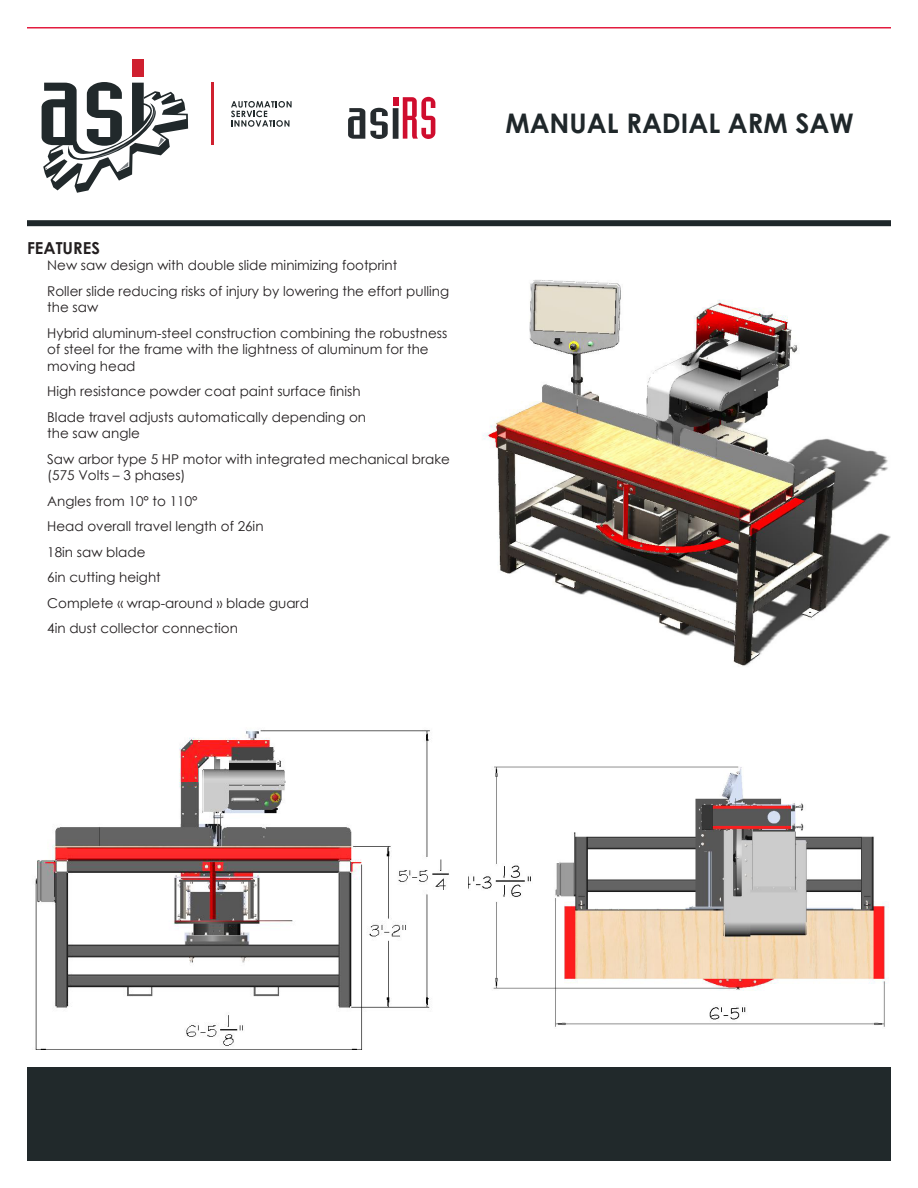
<style>
.page{position:relative;width:918px;height:1188px;background:#fff}
.page>*{position:absolute;margin:0;border:0;box-sizing:border-box;transform-origin:0 0}
.t1{font:700 27px "Century Gothic";color:#1f272a}
.t2{font:700 16.5px "Century Gothic";color:#231f20}
.t3{font:13.5px/25.5px "Century Gothic";color:#231f20}
.s1{font-family:"Assembly S Si";font-weight:400;font-size:57.45px;color:#cf0d2e}
</style>
<div class="page">
<img style="left:35px;top:730px;width:414px;height:320px">
<img style="left:468px;top:766px;width:421px;height:261px">
<div style="left:27px;top:1068px;width:864px;height:93px;background:#21292b"></div>
<img style="left:483px;top:280px;width:408px;height:386px">
<svg style="left:348px;top:108px;width:40px;height:31px"></svg>
<div style="left:393px;top:97px;width:6px;height:8px;background:#cf0d2e"></div>
<div style="left:393px;top:108px;width:6px;height:31px;background:#262b2e"></div>
<div style="left:27px;top:220px;width:864px;height:6px;background:#1f272a"></div>
<hr style="left:27px;top:27px;width:864px;height:1px;background:#e31c3f">
<div style="left:132px;top:60px;width:12px;height:17px;background:#cf202f"></div>
<svg style="left:42px;top:82px;width:146px;height:111px"></svg>
<hr style="left:211px;top:83px;width:3px;height:62px;background:#cf202f">
<svg style="left:231px;top:101px;width:61px;height:26px"></svg>
<h1 class="t1" style="left:400px;top:103px;width:455px"><span class="s1">RS</span> MANUAL RADIAL ARM SAW</h1>
<p class="t2" style="left:27px;top:235px;width:74px">FEATURES</p>
<p class="t3" style="left:47px;top:252px;width:403px">New saw design with double slide minimizing footprint<br>Roller slide reducing risks of injury by lowering the effort pulling</p>
<p class="t3" style="left:47px;top:294px;width:402px">the saw<br>Hybrid aluminum-steel construction combining the robustness</p>
<p class="t3" style="left:47px;top:341px;width:383px;line-height:16.5px">of steel for the frame with the lightness of aluminum for the moving head</p>
<p class="t3" style="left:47px;top:378px;width:320px">High resistance powder coat paint surface finish<br>Blade travel adjusts automatically depending on</p>
<p class="t3" style="left:47px;top:420px;width:404px">the saw angle<br>Saw arbor type 5 HP motor with integrated mechanical brake</p>
<p class="t3" style="left:47px;top:462px;width:263px">(575 Volts – 3 phases)<br>Angles from 10° to 110°<br>Head overall travel length of 26in<br>18in saw blade<br>6in cutting height<br>Complete « wrap-around » blade guard<br>4in dust collector connection</p>
</div>
